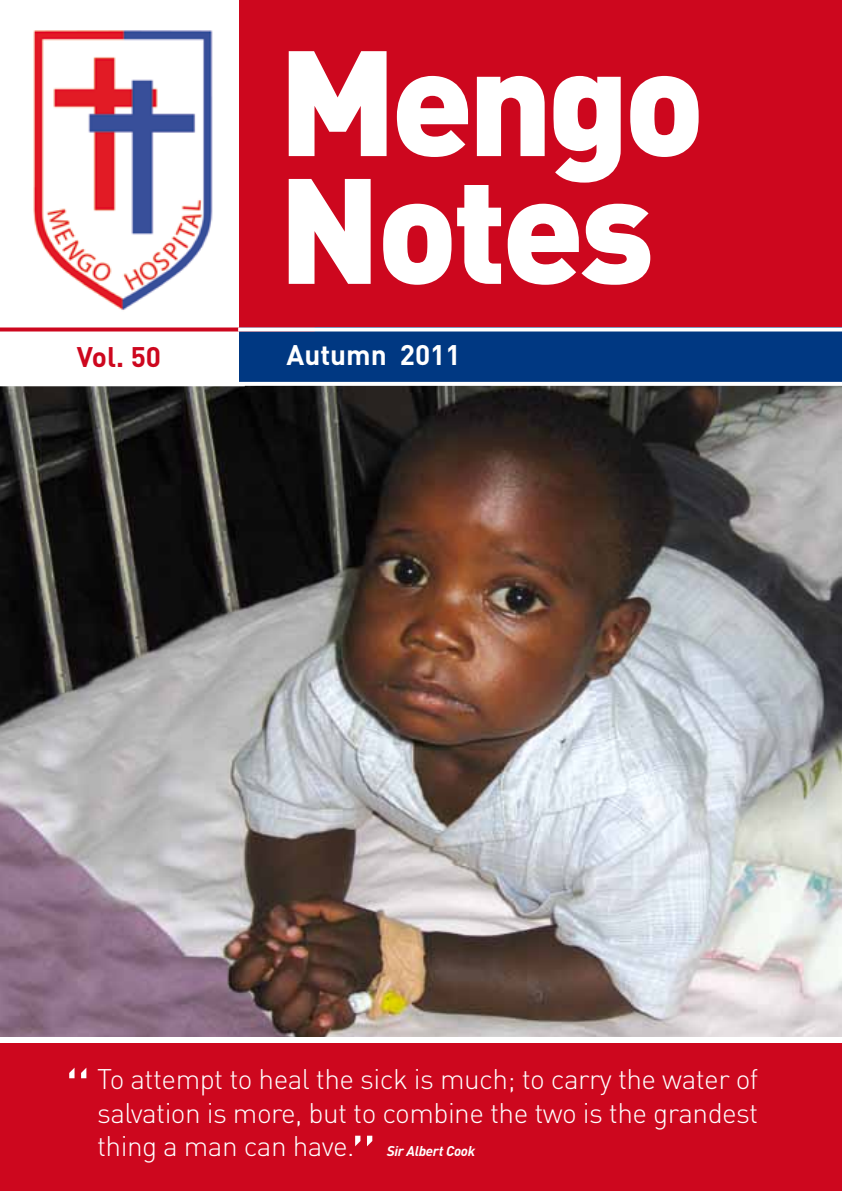
<style>
.page{position:relative;width:842px;height:1191px;background:#fff}
.page>*{position:absolute;margin:0;border:0;box-sizing:border-box;transform-origin:0 0}
.t1{font:900 147.4px/127.8px "DIN Pro";letter-spacing:-.035em;color:#fff}
.t2{font:300 28px/33.6px "DIN Pro";letter-spacing:-.02em;color:#fff;text-align:justify}
.t3{font:700 28px "DIN Pro";color:#fff}
.t4{font:700 28px "DIN Pro";color:#cd071e}
.s1{font-weight:700;font-style:italic;font-size:14px}
</style>
<div class="page">
<img style="left:0;top:386px;width:842px;height:650px">
<div style="left:239px;top:0;width:603px;height:385px;background:#cd071e"></div>
<div style="left:239px;top:327px;width:603px;height:58px;background:#003882"></div>
<svg style="left:0;top:327px;width:238px;height:4px"></svg>
<svg style="left:238px;top:327px;width:604px;height:4px;background:#e0e5ee"></svg>
<img style="left:33px;top:30px;width:180px;height:280px">
<div style="left:0;top:1043px;width:842px;height:148px;background:#cd071e"></div>
<svg style="left:239px;top:382px;width:603px;height:4px;background:#f8f8f8"></svg>
<svg style="left:69px;top:1067px;width:17px;height:11px"></svg>
<svg style="left:355px;top:1135px;width:17px;height:11px"></svg>
<p class="t4" style="left:77px;top:338px;width:86px">Vol. 50</p>
<h1 class="t1" style="left:278px;top:33px;width:428px">Mengo<br>Notes</h1>
<p class="t3" style="left:286px;top:336px;width:176px">Autumn 2011</p>
<p class="t2" style="left:97px;top:1061px;width:663px">To attempt to heal the sick is much; to carry the water of salvation is more, but to combine the two is the grandest thing a man can have. <span class="s1">Sir Albert Cook</span></p>
</div>
